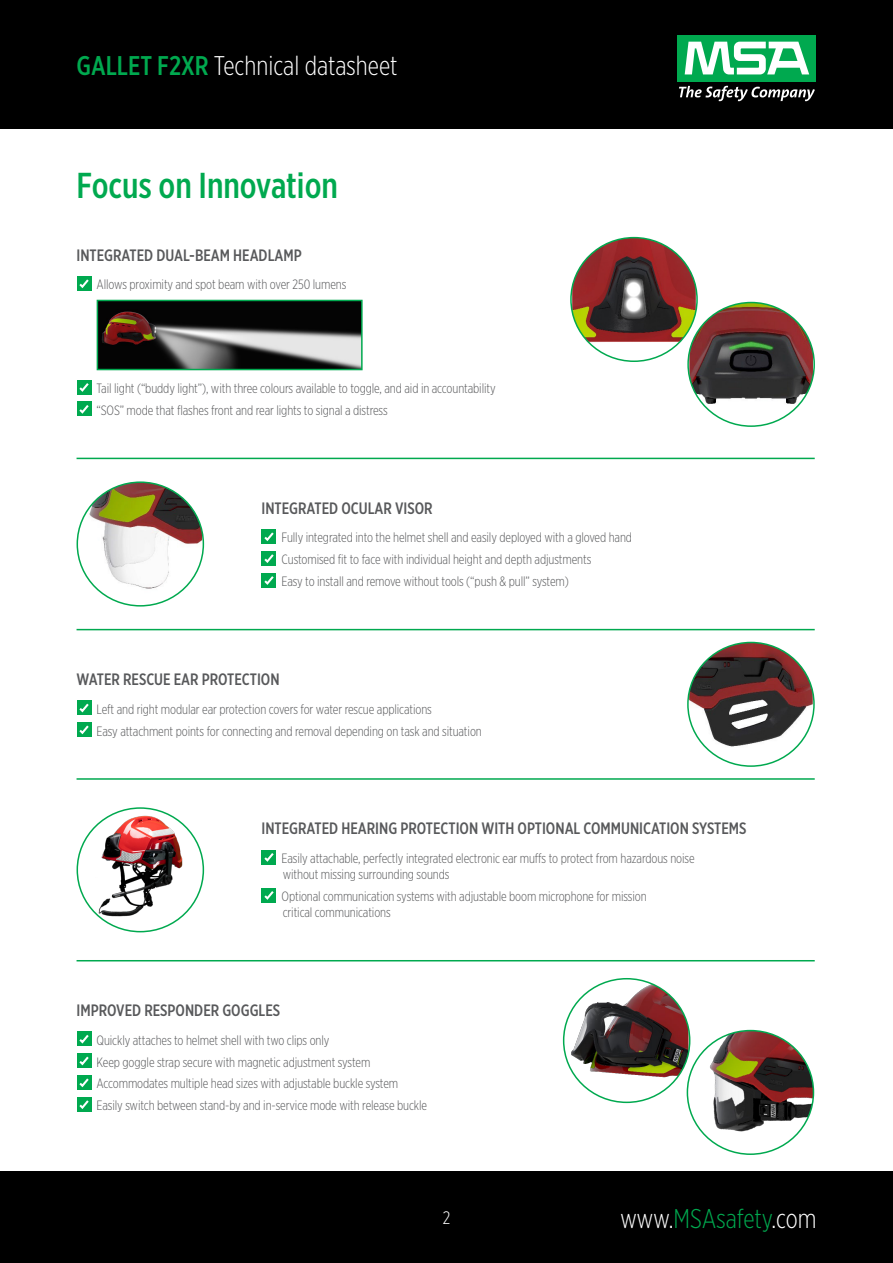
<style>
.page{position:relative;width:893px;height:1263px;background:#fff}
.page>*{position:absolute;margin:0;border:0;box-sizing:border-box;transform-origin:0 0}
.t1{font:500 36px "Gotham X Narrow";color:#00a94f}
.t2{font:300 27px "Gotham X Narrow";color:#fff}
.t3{font:300 27px "Gotham X Narrow";letter-spacing:-.005em;color:#00a94f}
.t4{font:300 18px "Gotham X Narrow";color:#fff}
.t5{font:500 16.5px "Gotham X Narrow";color:#58595b}
.Table_Row_Title{font:300 13.5px/16.2px "Gotham X Narrow";letter-spacing:-.01em;color:#58595b}
.s1{font-weight:500;color:#00a94f}
.s2{color:#fff}
</style>
<div class="page">
<div style="left:0;top:1171px;width:893px;height:92px;background:#000"></div>
<div style="left:0;top:0;width:893px;height:129px;background:#000"></div>
<div style="left:677px;top:35px;width:139px;height:46px;background:#00a94f"></div>
<svg style="left:685px;top:42px;width:124px;height:32px"></svg>
<svg style="left:679px;top:86px;width:136px;height:15px"></svg>
<div style="left:77px;top:276px;width:14px;height:15px;background:#00a94f"></div>
<svg style="left:79px;top:279px;width:10px;height:9px"></svg>
<div style="left:77px;top:380px;width:14px;height:14px;background:#00a94f"></div>
<svg style="left:79px;top:383px;width:10px;height:9px"></svg>
<div style="left:77px;top:402px;width:14px;height:14px;background:#00a94f"></div>
<svg style="left:79px;top:405px;width:10px;height:9px"></svg>
<div style="left:77px;top:1031px;width:14px;height:15px;background:#00a94f"></div>
<svg style="left:79px;top:1034px;width:10px;height:10px"></svg>
<div style="left:77px;top:1053px;width:14px;height:15px;background:#00a94f"></div>
<svg style="left:79px;top:1056px;width:10px;height:10px"></svg>
<div style="left:77px;top:1075px;width:14px;height:15px;background:#00a94f"></div>
<svg style="left:79px;top:1078px;width:10px;height:10px"></svg>
<div style="left:77px;top:1097px;width:14px;height:15px;background:#00a94f"></div>
<svg style="left:79px;top:1100px;width:10px;height:9px"></svg>
<div style="left:77px;top:700px;width:14px;height:15px;background:#00a94f"></div>
<svg style="left:79px;top:703px;width:10px;height:10px"></svg>
<div style="left:77px;top:722px;width:14px;height:15px;background:#00a94f"></div>
<svg style="left:79px;top:725px;width:10px;height:10px"></svg>
<div style="left:262px;top:529px;width:14px;height:15px;background:#00a94f"></div>
<svg style="left:264px;top:532px;width:10px;height:10px"></svg>
<div style="left:262px;top:551px;width:14px;height:15px;background:#00a94f"></div>
<svg style="left:264px;top:554px;width:10px;height:9px"></svg>
<div style="left:262px;top:573px;width:14px;height:14px;background:#00a94f"></div>
<svg style="left:264px;top:576px;width:10px;height:9px"></svg>
<div style="left:262px;top:850px;width:14px;height:14px;background:#00a94f"></div>
<svg style="left:264px;top:853px;width:10px;height:9px"></svg>
<div style="left:262px;top:888px;width:14px;height:14px;background:#00a94f"></div>
<svg style="left:264px;top:891px;width:10px;height:9px"></svg>
<img style="left:100px;top:303px;width:260px;height:64px">
<div style="left:97px;top:300px;width:266px;height:70px;border:2px solid #00a94f"></div>
<img style="left:572px;top:238px;width:124px;height:123px">
<img style="left:565px;top:979px;width:123px;height:123px">
<img style="left:689px;top:642px;width:124px;height:124px">
<img style="left:79px;top:482px;width:123px;height:124px">
<img style="left:77px;top:808px;width:126px;height:121px">
<img style="left:689px;top:302px;width:124px;height:124px">
<img style="left:690px;top:1030px;width:123px;height:124px">
<hr style="left:77px;top:458px;width:738px;height:1px;background:#00a94f">
<hr style="left:77px;top:629px;width:738px;height:1px;background:#00a94f">
<hr style="left:77px;top:778px;width:738px;height:2px;background:#00a94f">
<hr style="left:77px;top:960px;width:738px;height:1px;background:#00a94f">
<h2 class="t2" style="left:77px;top:50px;width:323px"><span class="s1">GALLET F2XR</span> Technical datasheet</h2>
<p class="t1" style="left:77px;top:164px;width:263px">Focus on Innovation</p>
<p class="t5" style="left:77px;top:245px;width:227px">INTEGRATED DUAL-BEAM HEADLAMP</p>
<p class="Table_Row_Title" style="left:97px;top:276px;width:251px">Allows proximity and spot beam with over 250 lumens</p>
<p class="Table_Row_Title" style="left:97px;top:380px;width:401px">Tail light (“buddy light”), with three colours available to toggle, and aid in accountability</p>
<p class="Table_Row_Title" style="left:97px;top:402px;width:293px">“SOS” mode that flashes front and rear lights to signal a distress</p>
<p class="t5" style="left:261px;top:498px;width:173px">INTEGRATED OCULAR VISOR</p>
<p class="Table_Row_Title" style="left:282px;top:529px;width:352px">Fully integrated into the helmet shell and easily deployed with a gloved hand</p>
<p class="Table_Row_Title" style="left:282px;top:551px;width:311px">Customised fit to face with individual height and depth adjustments</p>
<p class="Table_Row_Title" style="left:282px;top:573px;width:289px">Easy to install and remove without tools (“push &amp; pull” system)</p>
<p class="t5" style="left:77px;top:669px;width:205px">WATER RESCUE EAR PROTECTION</p>
<p class="Table_Row_Title" style="left:97px;top:700px;width:337px">Left and right modular ear protection covers for water rescue applications</p>
<p class="Table_Row_Title" style="left:97px;top:722px;width:387px">Easy attachment points for connecting and removal depending on task and situation</p>
<p class="t5" style="left:261px;top:818px;width:486px">INTEGRATED HEARING PROTECTION WITH OPTIONAL COMMUNICATION SYSTEMS</p>
<p class="Table_Row_Title" style="left:282px;top:850px;width:415px">Easily attachable, perfectly integrated electronic ear muffs to protect from hazardous noise without missing surrounding sounds</p>
<p class="Table_Row_Title" style="left:282px;top:888px;width:367px">Optional communication systems with adjustable boom microphone for mission critical communications</p>
<p class="t5" style="left:77px;top:1000px;width:205px">IMPROVED RESPONDER GOGGLES</p>
<p class="Table_Row_Title" style="left:97px;top:1032px;width:234px">Quickly attaches to helmet shell with two clips only</p>
<p class="Table_Row_Title" style="left:97px;top:1053px;width:275px">Keep goggle strap secure with magnetic adjustment system</p>
<p class="Table_Row_Title" style="left:97px;top:1075px;width:303px">Accommodates multiple head sizes with adjustable buckle system</p>
<p class="Table_Row_Title" style="left:97px;top:1097px;width:332px">Easily switch between stand-by and in-service mode with release buckle</p>
<h3 class="t4" style="left:443px;top:1207px;width:9px">2</h3>
<h2 class="t3" style="left:620px;top:1203px;width:198px"><span class="s2">www.</span>MSAsafety<span class="s2">.com</span></h2>
</div>
